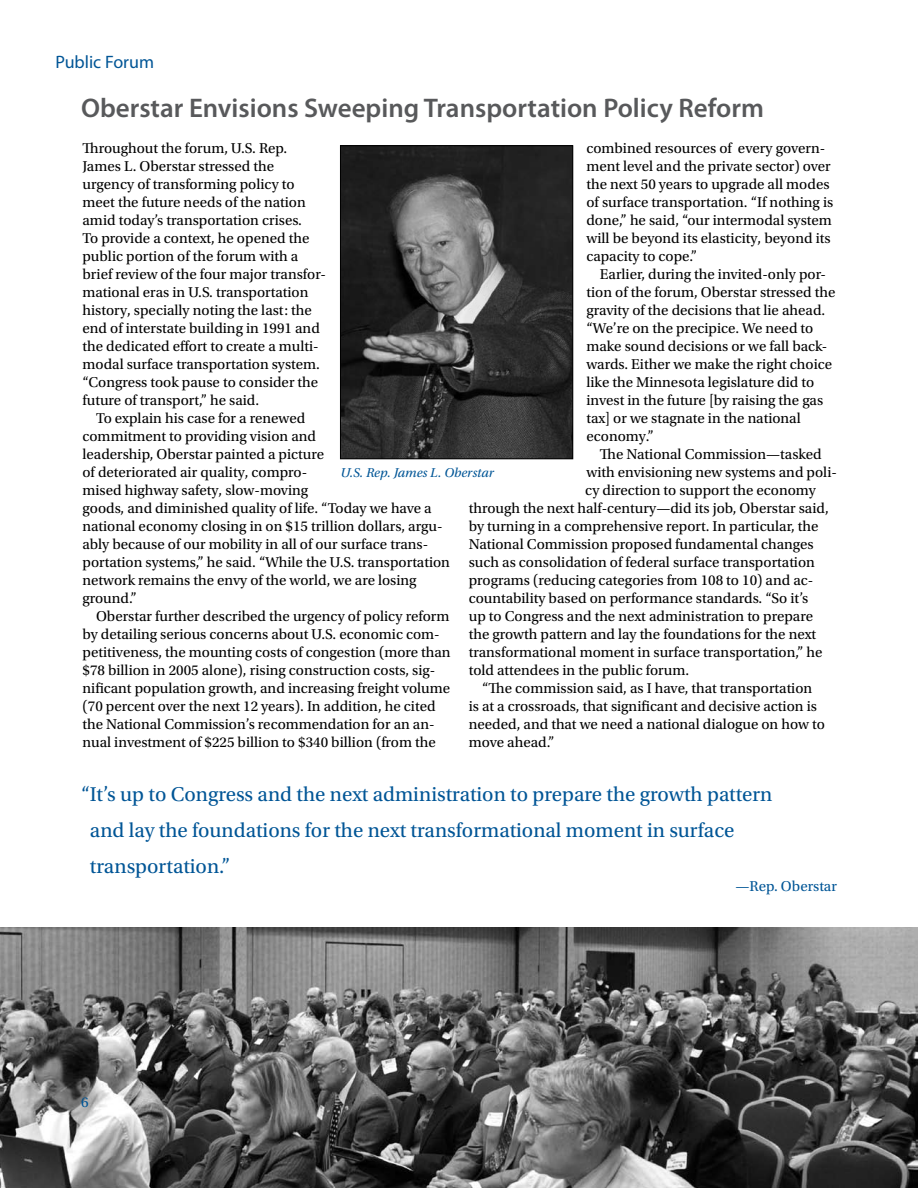
<style>
.page{position:relative;width:918px;height:1188px;background:#fff}
.page>*{position:absolute;margin:0;border:0;box-sizing:border-box;transform-origin:0 0}
.t1{font:600 27px "Myriad Pro";color:#58595b}
.t2{font:21px/36px "Utopia Std";color:#005596}
.t3{font:18px "Myriad Pro";color:#005596}
.t4{font:15px/18px "Utopia Std";color:#000}
.t5{font:15px "Utopia Std";color:#005596}
.t6{font:italic 13.5px "Utopia Std";color:#005596}
</style>
<div class="page">
<img style="left:342px;top:147px;width:229px;height:310px">
<div style="left:340px;top:145px;width:233px;height:314px;border:1px solid #000"></div>
<img style="left:0;top:927px;width:918px;height:261px">
<p class="t3" style="left:55px;top:50px;width:100px">Public Forum</p>
<h1 class="t1" style="left:81px;top:91px;width:684px">Oberstar Envisions Sweeping Transportation Policy Reform</h1>
<p class="t4" style="left:82px;top:139px;width:245px">Throughout the forum, U.S. Rep.<br>James L. Oberstar stressed the urgency of transforming policy to meet the future needs of the nation amid today’s transportation crises.<br>To provide a context, he opened the public portion of the forum with a brief review of the four major transfor&shy;mational eras in U.S. transportation history, specially noting the last: the end of interstate building in 1991 and the dedicated effort to create a multi&shy;modal surface transportation system. “Congress took pause to consider the future of transport,” he said.</p>
<p class="t4" style="left:82px;top:409px;width:369px;text-indent:14px">To explain his case for a renewed<br>commitment to providing vision and<br>leadership, Oberstar painted a picture<br>of deteriorated air quality, compro-<br>mised highway safety, slow-moving<br>goods, and diminished quality of life. “Today we have a national economy closing in on $15 trillion dollars, argu&shy;ably because of our mobility in all of our surface trans&shy;portation systems,” he said. “While the U.S. transportation network remains the envy of the world, we are losing ground.”</p>
<p class="t4" style="left:82px;top:607px;width:370px;text-indent:14px">Oberstar further described the urgency of policy reform by detailing serious concerns about U.S. economic com&shy;petitiveness, the mounting costs of congestion (more than $78 billion in 2005 alone), rising construction costs, sig&shy;nificant population growth, and increasing freight volume (70 percent over the next 12 years). In addition, he cited the National Commission’s recommendation for an an&shy;nual investment of $225 billion to $340 billion (from the</p>
<p class="t4" style="left:586px;top:139px;width:248px">combined resources of every govern&shy;ment level and the private sector) over the next 50 years to upgrade all modes of surface transportation. “If nothing is done,” he said, “our intermodal system will be beyond its elasticity, beyond its capacity to cope.”</p>
<p class="t4" style="left:586px;top:265px;width:251px;text-indent:14px">Earlier, during the invited-only por&shy;tion of the forum, Oberstar stressed the gravity of the decisions that lie ahead. “We’re on the precipice. We need to make sound decisions or we fall back&shy;wards. Either we make the right choice like the Minnesota legislature did to invest in the future [by raising the gas tax] or we stagnate in the national economy.”</p>
<p class="t4" style="left:600px;top:445px;width:223px">The National Commission—tasked</p>
<p class="t4" style="left:586px;top:463px;width:252px">with envisioning new systems and poli-</p>
<p class="t4" style="left:585px;top:481px;width:232px">cy direction to support the economy</p>
<p class="t4" style="left:469px;top:499px;width:362px">through the next half-century—did its job, Oberstar said,</p>
<p class="t4" style="left:469px;top:517px;width:351px">by turning in a comprehensive report. In particular, the</p>
<p class="t4" style="left:469px;top:535px;width:347px">National Commission proposed fundamental changes</p>
<p class="t4" style="left:469px;top:553px;width:348px">such as consolidation of federal surface transportation</p>
<p class="t4" style="left:469px;top:571px;width:346px">programs (reducing categories from 108 to 10) and ac-</p>
<p class="t4" style="left:469px;top:589px;width:341px">countability based on performance standards. “So it’s</p>
<p class="t4" style="left:469px;top:607px;width:346px">up to Congress and the next administration to prepare</p>
<p class="t4" style="left:469px;top:625px;width:349px">the growth pattern and lay the foundations for the next</p>
<p class="t4" style="left:469px;top:643px;width:355px">transformational moment in surface transportation,” he</p>
<p class="t4" style="left:469px;top:661px;width:222px">told attendees in the public forum.</p>
<p class="t4" style="left:482px;top:679px;width:332px">“The commission said, as I have, that transportation</p>
<p class="t4" style="left:469px;top:697px;width:350px">is at a crossroads, that significant and decisive action is</p>
<p class="t4" style="left:469px;top:715px;width:358px">needed, and that we need a national dialogue on how to</p>
<p class="t4" style="left:469px;top:733px;width:87px">move ahead.”</p>
<p class="t6" style="left:340px;top:465px;width:155px">U.S. Rep. James L. Oberstar</p>
<h2 class="t2" style="left:90px;top:777px;width:684px;text-indent:-9px">“It’s up to Congress and the next administration to prepare the growth pattern and lay the foundations for the next transformational moment in surface transportation.”</h2>
<p class="t5" style="left:736px;top:878px;width:103px">—Rep. Oberstar</p>
<p class="t5" style="left:81px;top:1094px;width:9px">6</p>
</div>
